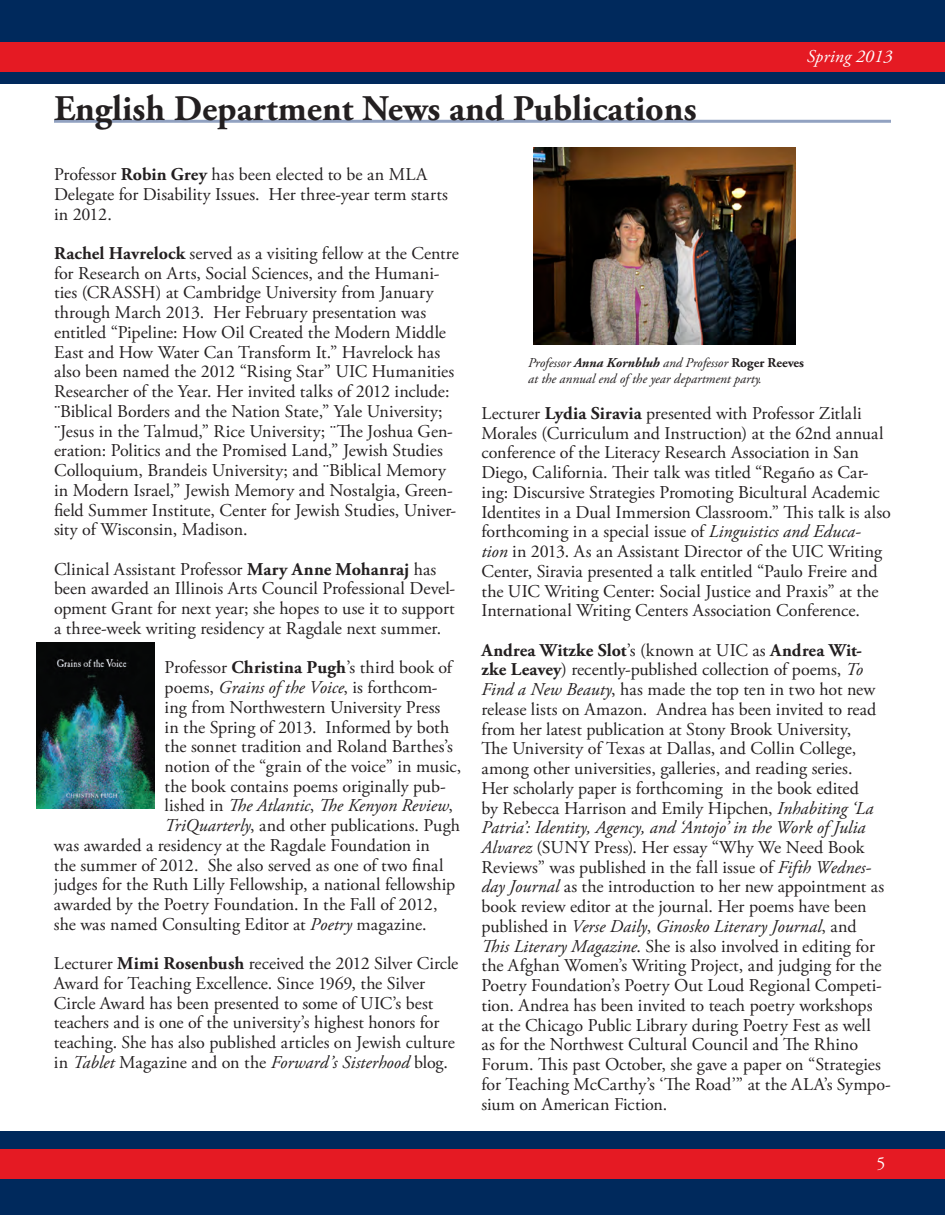
<style>
.page{position:relative;width:945px;height:1215px;background:#fff}
.page>*{position:absolute;margin:0;border:0;box-sizing:border-box;transform-origin:0 0}
.Section_Head{font:700 36px "Adobe Garamond Pro";color:#231f20}
.Body_Text-Main{font:18px/19.8px "Adobe Garamond Pro";color:#231f20}
.Body_Text-Main-2{font:italic 18px "Adobe Garamond Pro";color:#231f20}
.t1{font:italic 18px "Adobe Garamond Pro";letter-spacing:.01em;color:#fff}
.t2{font:18px "Adobe Garamond Pro";color:#fff}
.Picture_captions{font:italic 13.5px/16.2px "Adobe Garamond Pro";color:#231f20}
.s1{font-weight:700}
.s2{font-style:italic}
.s3{font-style:normal}
.s4{font-weight:700;font-style:normal}
</style>
<div class="page">
<div style="left:0;top:0;width:945px;height:83px;background:#00295c"></div>
<div style="left:0;top:42px;width:945px;height:30px;background:#e51a23"></div>
<div style="left:0;top:1132px;width:945px;height:83px;background:#00295c"></div>
<div style="left:0;top:1149px;width:945px;height:30px;background:#e51a23"></div>
<hr style="left:54px;top:120px;width:837px;height:3px;background:#92a2c1">
<img style="left:36px;top:643px;width:119px;height:165px">
<img style="left:533px;top:148px;width:263px;height:197px">
<p class="Section_Head" style="left:54px;top:87px;width:644px">English Department News and Publications</p>
<p class="t1" style="left:807px;top:46px;width:87px">Spring 2013</p>
<p class="Body_Text-Main" style="left:54px;top:165px;width:395px">Professor <span class="s1">Robin Grey</span> has been elected to be an MLA<br>Delegate for Disability Issues. Her three-year term starts in 2012.</p>
<p class="Body_Text-Main" style="left:54px;top:244px;width:406px"><span class="s1">Rachel Havrelock</span> served as a visiting fellow at the Centre for Research on Arts, Social Sciences, and the Humani&shy;ties (CRASSH) at Cambridge University from January through March 2013. Her February presentation was entitled “Pipeline: How Oil Created the Modern Middle East and How Water Can Transform It.” Havrelock has also been named the 2012 “Rising Star” UIC Humanities Researcher of the Year. Her invited talks of 2012 include: ¨Biblical Borders and the Nation State,” Yale University; ¨Jesus in the Talmud,” Rice University; ¨The Joshua Gen&shy;eration: Politics and the Promised Land,” Jewish Studies Colloquium, Brandeis University; and ¨Biblical Memory in Modern Israel,” Jewish Memory and Nostalgia, Green&shy;field Summer Institute, Center for Jewish Studies, Univer&shy;sity of Wisconsin, Madison.</p>
<p class="Body_Text-Main" style="left:54px;top:560px;width:403px">Clinical Assistant Professor <span class="s1">Mary Anne Mohanraj</span> has been awarded an Illinois Arts Council Professional Devel&shy;opment Grant for next year; she hopes to use it to support a three-week writing residency at Ragdale next summer.</p>
<p class="Body_Text-Main" style="left:165px;top:658px;width:289px">Professor <span class="s1">Christina Pugh</span>’s third book of</p>
<p class="Body_Text-Main" style="left:165px;top:678px;width:275px">poems, <span class="s2">Grains of the Voice</span>, is forthcom-</p>
<p class="Body_Text-Main" style="left:165px;top:698px;width:277px">ing from Northwestern University Press</p>
<p class="Body_Text-Main" style="left:165px;top:718px;width:286px">in the Spring of 2013. Informed by both</p>
<p class="Body_Text-Main" style="left:165px;top:737px;width:290px">the sonnet tradition and Roland Barthes’s</p>
<p class="Body_Text-Main" style="left:165px;top:757px;width:298px">notion of the “grain of the voice” in music,</p>
<p class="Body_Text-Main" style="left:165px;top:777px;width:283px">the book contains poems originally pub-</p>
<p class="Body_Text-Main-2" style="left:165px;top:795px;width:290px"><span class="s3">lished in</span> The Atlantic<span class="s3">,</span> The Kenyon Review<span class="s3">,</span></p>
<p class="Body_Text-Main" style="left:165px;top:816px;width:297px"><span class="s2">TriQuarterly</span>, and other publications. Pugh</p>
<p class="Body_Text-Main" style="left:54px;top:836px;width:377px">was awarded a residency at the Ragdale Foundation in</p>
<p class="Body_Text-Main" style="left:54px;top:856px;width:391px">the summer of 2012. She also served as one of two final</p>
<p class="Body_Text-Main" style="left:54px;top:875px;width:403px">judges for the Ruth Lilly Fellowship, a national fellowship</p>
<p class="Body_Text-Main" style="left:54px;top:895px;width:385px">awarded by the Poetry Foundation. In the Fall of 2012,</p>
<p class="Body_Text-Main" style="left:54px;top:915px;width:374px">she was named Consulting Editor at <span class="s2">Poetry</span> magazine.</p>
<p class="Body_Text-Main" style="left:54px;top:954px;width:406px">Lecturer <span class="s1">Mimi Rosenbush</span> received the 2012 Silver Circle Award for Teaching Excellence. Since 1969, the Silver Circle Award has been presented to some of UIC’s best teachers and is one of the university’s highest honors for teaching. She has also published articles on Jewish culture in <span class="s2">Tablet</span> Magazine and on the <span class="s2">Forward’s Sisterhood</span> blog.</p>
<p class="Picture_captions" style="left:528px;top:355px;width:277px">Professor <span class="s1">Anna Kornbluh</span> and Professor <span class="s4">Roger Reeves </span>at the annual end of the year department party.</p>
<p class="Body_Text-Main" style="left:481px;top:404px;width:411px">Lecturer <span class="s1">Lydia Siravia</span> presented with Professor Zitlali Morales (Curriculum and Instruction) at the 62nd annual conference of the Literacy Research Association in San Diego, California. Their talk was titled “Regaño as Car&shy;ing: Discursive Strategies Promoting Bicultural Academic Identites in a Dual Immersion Classroom.” This talk is also forthcoming in a special issue of <span class="s2">Linguistics and Educa&shy;tion</span> in 2013. As an Assistant Director of the UIC Writing Center, Siravia presented a talk entitled “Paulo Freire and the UIC Writing Center: Social Justice and Praxis” at the International Writing Centers Association Conference.</p>
<p class="Body_Text-Main" style="left:481px;top:641px;width:411px"><span class="s1">Andrea Witzke Slot</span>’s (known at UIC as <span class="s1">Andrea Wit&shy;zke Leavey</span>) recently-published collection of poems, <span class="s2">To Find a New Beauty</span>, has made the top ten in two hot new release lists on Amazon. Andrea has been invited to read from her latest publication at Stony Brook University,<br>The University of Texas at Dallas, and Collin College, among other universities, galleries, and reading series.<br>Her scholarly paper is forthcoming in the book edited<br>by Rebecca Harrison and Emily Hipchen, <span class="s2">Inhabiting ‘La Patria’: Identity, Agency, and ‘Antojo’ in the Work of Julia Alvarez</span> (SUNY Press). Her essay “Why We Need Book Reviews” was published in the fall issue of <span class="s2">Fifth Wednes&shy;day Journal</span> as the introduction to her new appointment as book review editor at the journal. Her poems have been published in <span class="s2">Verse Daily</span>, <span class="s2">Ginosko Literary Journal</span>, and<br><span class="s2">This Literary Magazine</span>. She is also involved in editing for the Afghan Women’s Writing Project, and judging for the Poetry Foundation’s Poetry Out Loud Regional Competi&shy;tion. Andrea has been invited to teach poetry workshops<br>at the Chicago Public Library during Poetry Fest as well<br>as for the Northwest Cultural Council and The Rhino Forum. This past October, she gave a paper on “Strategies for Teaching McCarthy’s ‘The Road’” at the ALA’s Sympo&shy;sium on American Fiction.</p>
<p class="t2" style="left:876px;top:1152px;width:10px">5</p>
</div>
